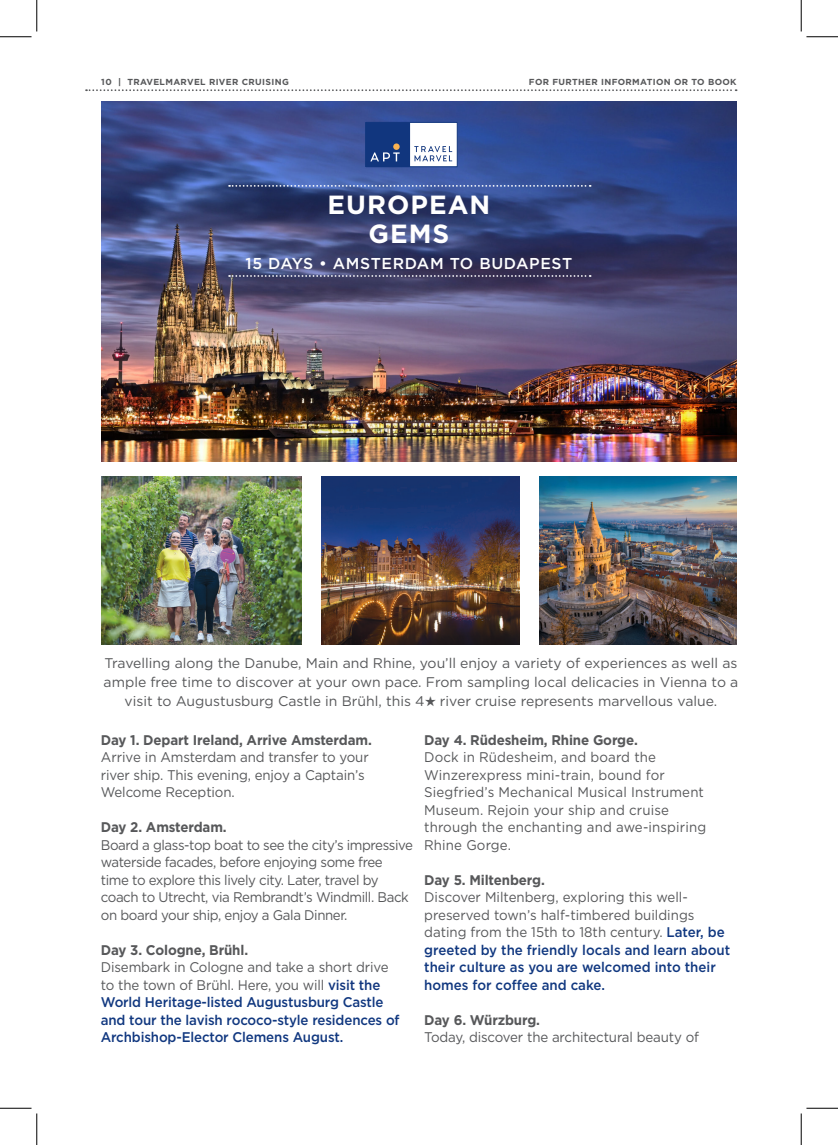
<style>
.page{position:relative;width:838px;height:1145px;background:#fff}
.page>*{position:absolute;margin:0;border:0;box-sizing:border-box;transform-origin:0 0}
.t1{font:700 26.25px/29.8px "Gotham";letter-spacing:.04em;color:#fff;text-align:center}
.t2{font:500 15.75px "Gotham";letter-spacing:.04em;color:#fff}
.t3{font:500 14px/17.5px "Gotham";letter-spacing:-.01em;color:#113880;scale:.95 1}
.t4{font:14px/19.2px "Gotham";letter-spacing:-.01em;color:#57585a;text-align:center}
.t5{font:14px/17.5px "Gotham";letter-spacing:-.03em;color:#57585a;scale:.95 1}
.t6{font:14px/17.5px "Gotham";letter-spacing:.01em;color:#57585a;scale:.95 1}
.t7{font:14px/17.5px "Gotham";letter-spacing:-.01em;color:#57585a;scale:.95 1}
.t8{font:700 14px "Gotham";letter-spacing:-.01em;color:#57585a;scale:.95 1}
.t9{font:700 8.75px "Gotham";letter-spacing:.04em;color:#57585a}
.s1{font-weight:400;color:#57585a}
.s2{color:#11367e}
</style>
<div class="page">
<svg style="left:86px;top:89px;width:650px;height:2px"></svg>
<img style="left:101px;top:101px;width:635px;height:361px">
<img style="left:539px;top:477px;width:197px;height:168px">
<img style="left:321px;top:477px;width:198px;height:168px">
<img style="left:101px;top:477px;width:201px;height:168px">
<svg style="left:229px;top:185px;width:361px;height:2px"></svg>
<svg style="left:229px;top:275px;width:361px;height:2px"></svg>
<div style="left:366px;top:122px;width:91px;height:45px;background:#fff"></div>
<div style="left:365px;top:122px;width:92px;height:45px;border:1px solid #11367e"></div>
<div style="left:365px;top:122px;width:45px;height:45px;background:#11367e"></div>
<div style="left:393px;top:143px;width:6px;height:7px;background:#fbb250;border-radius:50%"></div>
<svg style="left:370px;top:152px;width:29px;height:9px"></svg>
<svg style="left:414px;top:146px;width:38px;height:15px"></svg>
<hr style="left:0;top:36px;width:32px;height:1px;background:#000">
<hr style="left:806px;top:36px;width:31px;height:1px;background:#000">
<hr style="left:0;top:1108px;width:32px;height:1px;background:#000">
<hr style="left:806px;top:1108px;width:31px;height:1px;background:#000">
<hr style="left:36px;top:0;width:1px;height:31px;background:#000">
<hr style="left:36px;top:1113px;width:1px;height:32px;background:#000">
<hr style="left:800px;top:0;width:1px;height:31px;background:#000">
<hr style="left:800px;top:1113px;width:1px;height:32px;background:#000">
<p class="t9" style="left:101px;top:76px;width:189px">10 | TRAVELMARVEL RIVER CRUISING</p>
<p class="t9" style="left:529px;top:76px;width:209px">FOR FURTHER INFORMATION OR TO BOOK</p>
<p class="t1" style="left:327px;top:189px;width:164px">EUROPEAN<br>GEMS</p>
<p class="t2" style="left:245px;top:253px;width:328px">15 DAYS • AMSTERDAM TO BUDAPEST</p>
<p class="t4" style="left:104px;top:653px;width:636px">Travelling along the Danube, Main and Rhine, you’ll enjoy a variety of experiences as well as ample free time to discover at your own pace. From sampling local delicacies in Vienna to a visit to Augustusburg Castle in Brühl, this 4★ river cruise represents marvellous value.</p>
<p class="t8" style="left:101px;top:731px;width:287px">Day 1. Depart Ireland, Arrive Amsterdam.</p>
<p class="t7" style="left:101px;top:748px;width:283px">Arrive in Amsterdam and transfer to your river ship. This evening, enjoy a Captain’s<br>Welcome Reception.</p>
<p class="t8" style="left:101px;top:818px;width:134px">Day 2. Amsterdam.</p>
<p class="t5" style="left:101px;top:836px;width:330px">Board a glass-top boat to see the city’s impressive waterside facades, before enjoying some free time to explore this lively city. Later, travel by coach to Utrecht, via Rembrandt’s Windmill. Back on board your ship, enjoy a Gala Dinner.</p>
<p class="t8" style="left:101px;top:941px;width:156px">Day 3. Cologne, Brühl.</p>
<p class="t3" style="left:101px;top:958px;width:316px"><span class="s1">Disembark in Cologne and take a short drive to the town of Brühl. Here, you will</span> <span class="s2">visit the </span>World Heritage-listed Augustusburg Castle and tour the lavish rococo-style residences of Archbishop-Elector Clemens August.</p>
<p class="t8" style="left:424px;top:731px;width:226px">Day 4. Rüdesheim, Rhine Gorge.</p>
<p class="t6" style="left:424px;top:748px;width:298px">Dock in Rüdesheim, and board the Winzerexpress mini-train, bound for Siegfried’s Mechanical Musical Instrument Museum. Rejoin your ship and cruise through the enchanting and awe-inspiring Rhine Gorge.</p>
<p class="t8" style="left:424px;top:871px;width:128px">Day 5. Miltenberg.</p>
<p class="t3" style="left:424px;top:888px;width:323px"><span class="s1">Discover Miltenberg, exploring this well&shy;preserved town’s half-timbered buildings dating from the 15th to 18th century.</span> Later, be greeted by the friendly locals and learn about their culture as you are welcomed into their homes for coffee and cake.</p>
<p class="t8" style="left:424px;top:1011px;width:123px">Day 6. Würzburg.</p>
<p class="t7" style="left:424px;top:1028px;width:291px">Today, discover the architectural beauty of</p>
</div>
